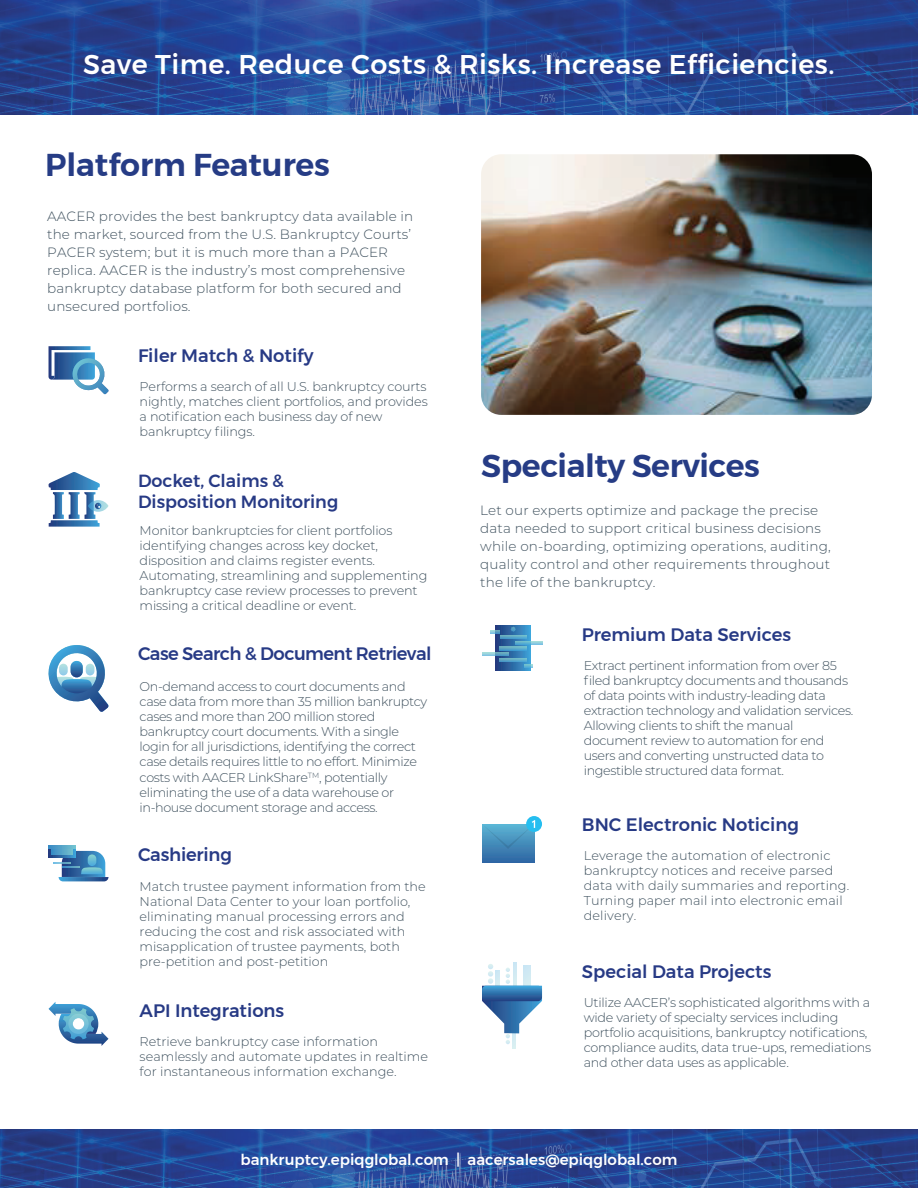
<style>
.page{position:relative;width:918px;height:1188px;background:#fff}
.page>*{position:absolute;margin:0;border:0;box-sizing:border-box;transform-origin:0 0}
.t1{font:600 31.5px "Montserrat";letter-spacing:-.015em;color:#263c85}
.t2{font:500 27px "Montserrat";letter-spacing:.015em;color:#fff}
.t3{font:500 18px "Montserrat";color:#273a85}
.t4{font:500 18px "Montserrat";letter-spacing:-.03em;color:#273a85}
.t5{font:500 17.55px/21px "Montserrat";color:#273a85}
.t6{font:500 15px "Montserrat";color:#fff}
.t7{font:300 13.5px/18px "Montserrat";letter-spacing:.01em;color:#3f515e}
.t8{font:300 12.75px/15px "Montserrat";letter-spacing:-.01em;color:#3f515e}
.t9{font:300 12.75px/15px "Montserrat";letter-spacing:-.03em;color:#3f515e}
.t10{font:300 12.75px/15px "Montserrat";letter-spacing:.01em;color:#3f515e}
</style>
<div class="page">
<img style="left:0;top:114px;width:918px;height:1px">
<img style="left:0;top:0;width:918px;height:114px">
<img style="left:1px;top:1130px;width:916px;height:58px">
<img style="left:481px;top:154px;width:391px;height:261px">
<svg style="left:49px;top:1002px;width:60px;height:44px"></svg>
<hr style="left:513px;top:962px;width:3px;height:25px;background:#c8e6f5">
<hr style="left:512px;top:1024px;width:3px;height:24px;background:#d8eef1">
<svg style="left:482px;top:964px;width:60px;height:80px"></svg>
<hr style="left:482px;top:862px;width:52px;height:1px;background:#3da7dd">
<hr style="left:482px;top:861px;width:52px;height:1px;background:#3fa8dd">
<hr style="left:482px;top:860px;width:52px;height:1px;background:#44a9dd">
<hr style="left:482px;top:859px;width:52px;height:1px;background:#46aadd">
<hr style="left:482px;top:858px;width:52px;height:1px;background:#4babdc">
<hr style="left:482px;top:857px;width:52px;height:1px;background:#4dacdc">
<hr style="left:482px;top:856px;width:52px;height:1px;background:#51addb">
<hr style="left:482px;top:855px;width:52px;height:1px;background:#53aedb">
<hr style="left:482px;top:854px;width:52px;height:1px;background:#54afdb">
<hr style="left:482px;top:853px;width:52px;height:1px;background:#56b0db">
<hr style="left:482px;top:852px;width:52px;height:1px;background:#58b1da">
<hr style="left:482px;top:851px;width:52px;height:1px;background:#59b2d9">
<hr style="left:482px;top:850px;width:52px;height:1px;background:#5ab3d9">
<hr style="left:482px;top:849px;width:52px;height:1px;background:#5cb5d8">
<svg style="left:526px;top:816px;width:16px;height:16px"></svg>
<svg style="left:482px;top:820px;width:53px;height:29px;background:#60a7cc"></svg>
<svg style="left:496px;top:626px;width:34px;height:44px"></svg>
<svg style="left:500px;top:635px;width:27px;height:4px"></svg>
<svg style="left:515px;top:641px;width:27px;height:3px"></svg>
<svg style="left:491px;top:630px;width:9px;height:3px"></svg>
<svg style="left:524px;top:664px;width:9px;height:4px"></svg>
<svg style="left:482px;top:652px;width:27px;height:4px"></svg>
<svg style="left:500px;top:647px;width:27px;height:3px"></svg>
<svg style="left:500px;top:658px;width:26px;height:4px"></svg>
<svg style="left:510px;top:626px;width:6px;height:6px"></svg>
<svg style="left:48px;top:645px;width:61px;height:67px"></svg>
<svg style="left:88px;top:500px;width:21px;height:12px"></svg>
<svg style="left:48px;top:472px;width:53px;height:55px"></svg>
<svg style="left:49px;top:346px;width:60px;height:48px"></svg>
<svg style="left:49px;top:848px;width:26px;height:10px"></svg>
<svg style="left:49px;top:846px;width:26px;height:2px"></svg>
<svg style="left:52px;top:850px;width:57px;height:31px"></svg>
<h2 class="t2" style="left:83px;top:43px;width:753px">Save Time. Reduce Costs &amp; Risks. Increase Efficiencies.</h2>
<h1 class="t1" style="left:45px;top:140px;width:287px">Platform Features</h1>
<p class="t7" style="left:47px;top:207px;width:367px">AACER provides the best bankruptcy data available in the market, sourced from the U.S. Bankruptcy Courts’ PACER system; but it is much more than a PACER replica. AACER is the industry’s most comprehensive bankruptcy database platform for both secured and unsecured portfolios.</p>
<h3 class="t3" style="left:138px;top:341px;width:177px">Filer Match &amp; Notify</h3>
<p class="t8" style="left:140px;top:378px;width:290px">Performs a search of all U.S. bankruptcy courts nightly, matches client portfolios, and provides a notification each business day of new bankruptcy filings.</p>
<h3 class="t5" style="left:138px;top:470px;width:202px">Docket, Claims &amp;<br>Disposition Monitoring</h3>
<p class="t8" style="left:140px;top:523px;width:289px">Monitor bankruptcies for client portfolios identifying changes across key docket, disposition and claims register events.<br>Automating, streamlining and supplementing bankruptcy case review processes to prevent missing a critical deadline or event.</p>
<h3 class="t4" style="left:138px;top:640px;width:295px">Case Search &amp; Document Retrieval</h3>
<p class="t9" style="left:140px;top:679px;width:289px">On-demand access to court documents and case data from more than 35 million bankruptcy cases and more than 200 million stored bankruptcy court documents. With a single login for all jurisdictions, identifying the correct case details requires little to no effort. Minimize</p>
<p class="t9" style="left:140px;top:770px;width:256px">costs with AACER LinkShare<sup>TM</sup>, potentially eliminating the use of a data warehouse or in-house document storage and access.</p>
<h3 class="t3" style="left:138px;top:840px;width:95px">Cashiering</h3>
<p class="t8" style="left:140px;top:878px;width:288px">Match trustee payment information from the National Data Center to your loan portfolio, eliminating manual processing errors and reducing the cost and risk associated with misapplication of trustee payments, both pre-petition and post-petition</p>
<h3 class="t3" style="left:140px;top:997px;width:146px">API Integrations</h3>
<p class="t8" style="left:140px;top:1034px;width:290px">Retrieve bankruptcy case information seamlessly and automate updates in realtime for instantaneous information exchange.</p>
<h1 class="t1" style="left:481px;top:440px;width:280px">Specialty Services</h1>
<p class="t7" style="left:480px;top:500px;width:352px">Let our experts optimize and package the precise data needed to support critical business decisions while on-boarding, optimizing operations, auditing, quality control and other requirements throughout the life of the bankruptcy.</p>
<h3 class="t3" style="left:582px;top:620px;width:211px">Premium Data Services</h3>
<p class="t9" style="left:584px;top:658px;width:271px">Extract pertinent information from over 85 filed bankruptcy documents and thousands of data points with industry-leading data extraction technology and validation services.<br>Allowing clients to shift the manual document review to automation for end users and converting unstructed data to ingestible structured data format.</p>
<h3 class="t3" style="left:582px;top:811px;width:219px">BNC Electronic Noticing</h3>
<p class="t10" style="left:584px;top:848px;width:267px">Leverage the automation of electronic bankruptcy notices and receive parsed data with daily summaries and reporting.<br>Turning paper mail into electronic email delivery.</p>
<h3 class="t3" style="left:582px;top:957px;width:191px">Special Data Projects</h3>
<p class="t8" style="left:584px;top:994px;width:289px">Utilize AACER’s sophisticated algorithms with a wide variety of specialty services including portfolio acquisitions, bankruptcy notifications, compliance audits, data true-ups, remediations and other data uses as applicable.</p>
<p class="t6" style="left:241px;top:1148px;width:438px">bankruptcy.epiqglobal.com | aacersales@epiqglobal.com</p>
</div>
